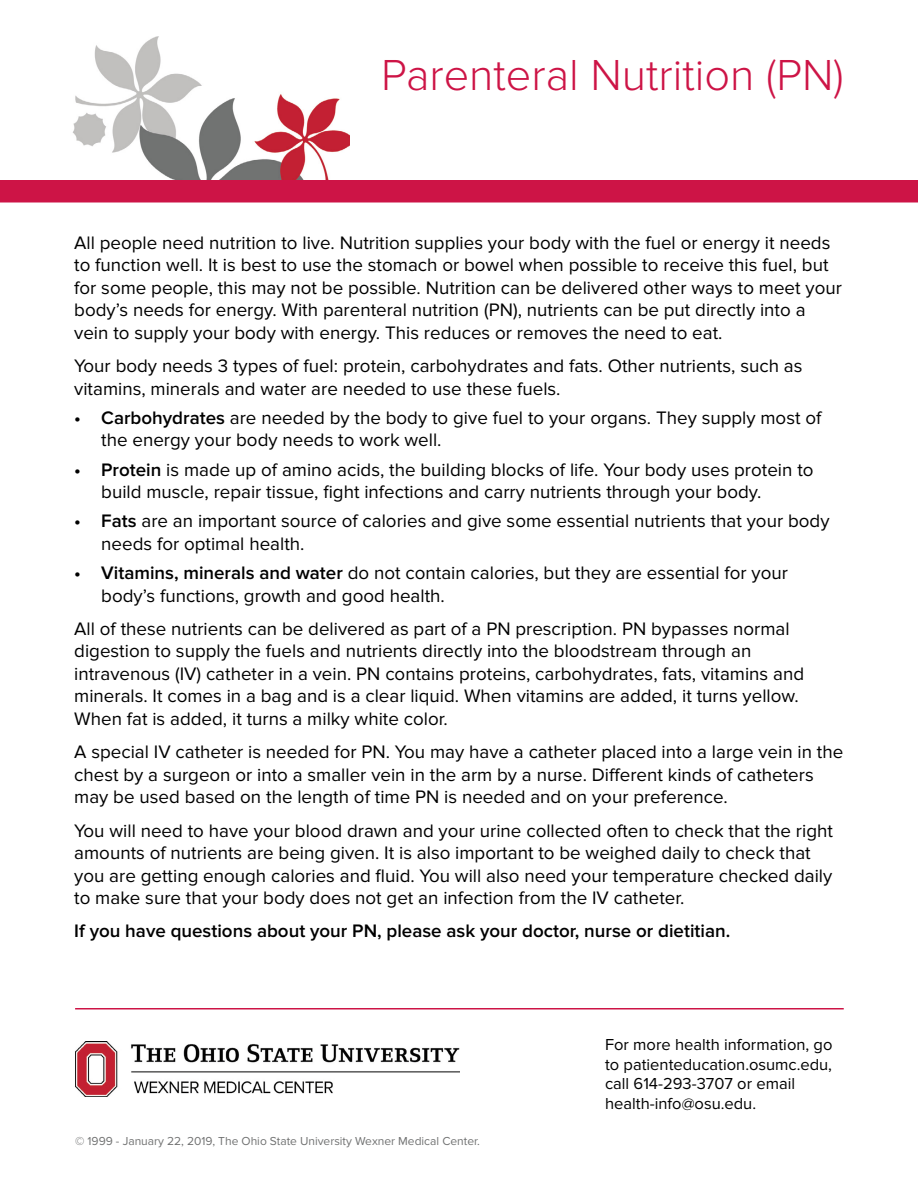
<style>
.page{position:relative;width:918px;height:1188px;background:#fff}
.page>*{position:absolute;margin:0;border:0;box-sizing:border-box;transform-origin:0 0}
.t1{font:300 45px "Proxima Nova";color:#cd1446}
.t2{font:18.75px/22.5px "Proxima Nova";color:#000}
.t3{font:600 18.75px "Proxima Nova";color:#000}
.t4{font:16.5px/19.8px "Proxima Nova";color:#000}
.t5{font:12px "Proxima Nova";color:#717272}
.s1{font-weight:600}
</style>
<div class="page">
<img style="left:72px;top:36px;width:278px;height:144px">
<hr style="left:75px;top:1008px;width:769px;height:2px;background:#cd1446">
<img style="left:75px;top:1042px;width:385px;height:55px">
<div style="left:0;top:180px;width:918px;height:22px;background:#cd1446"></div>
<h1 class="t1" style="left:381px;top:49px;width:464px">Parenteral Nutrition (PN)</h1>
<p class="t2" style="left:74px;top:232px;width:769px">All people need nutrition to live. Nutrition supplies your body with the fuel or energy it needs to function well. It is best to use the stomach or bowel when possible to receive this fuel, but for some people, this may not be possible. Nutrition can be delivered other ways to meet your body’s needs for energy. With parenteral nutrition (PN), nutrients can be put directly into a vein to supply your body with energy. This reduces or removes the need to eat.</p>
<p class="t2" style="left:74px;top:355px;width:730px">Your body needs 3 types of fuel: protein, carbohydrates and fats. Other nutrients, such as vitamins, minerals and water are needed to use these fuels.</p>
<p class="t2" style="left:101px;top:407px;width:722px;text-indent:-27px"><span class="s1">• Carbohydrates</span> are needed by the body to give fuel to your organs. They supply most of the energy your body needs to work well.</p>
<p class="t2" style="left:101px;top:458px;width:714px;text-indent:-27px"><span class="s1">• Protein</span> is made up of amino acids, the building blocks of life. Your body uses protein to build muscle, repair tissue, fight infections and carry nutrients through your body.</p>
<p class="t2" style="left:101px;top:510px;width:730px;text-indent:-27px"><span class="s1">• Fats</span> are an important source of calories and give some essential nutrients that your body needs for optimal health.</p>
<p class="t2" style="left:101px;top:562px;width:688px;text-indent:-27px"><span class="s1">• Vitamins, minerals and water</span> do not contain calories, but they are essential for your body’s functions, growth and good health.</p>
<p class="t2" style="left:74px;top:618px;width:731px">All of these nutrients can be delivered as part of a PN prescription. PN bypasses normal digestion to supply the fuels and nutrients directly into the bloodstream through an intravenous (IV) catheter in a vein. PN contains proteins, carbohydrates, fats, vitamins and minerals. It comes in a bag and is a clear liquid. When vitamins are added, it turns yellow.<br>When fat is added, it turns a milky white color.</p>
<p class="t2" style="left:74px;top:741px;width:771px">A special IV catheter is needed for PN. You may have a catheter placed into a large vein in the chest by a surgeon or into a smaller vein in the arm by a nurse. Different kinds of catheters may be used based on the length of time PN is needed and on your preference.</p>
<p class="t2" style="left:74px;top:819px;width:760px">You will need to have your blood drawn and your urine collected often to check that the right amounts of nutrients are being given. It is also important to be weighed daily to check that you are getting enough calories and fluid. You will also need your temperature checked daily to make sure that your body does not get an infection from the IV catheter.</p>
<p class="t3" style="left:74px;top:920px;width:658px">If you have questions about your PN, please ask your doctor, nurse or dietitian.</p>
<p class="t5" style="left:75px;top:1134px;width:406px">© 1999 - January 22, 2019, The Ohio State University Wexner Medical Center.</p>
<p class="t4" style="left:605px;top:1035px;width:229px">For more health information, go to patienteducation.osumc.edu, call 614-293-3707 or email health-info@osu.edu.</p>
</div>
